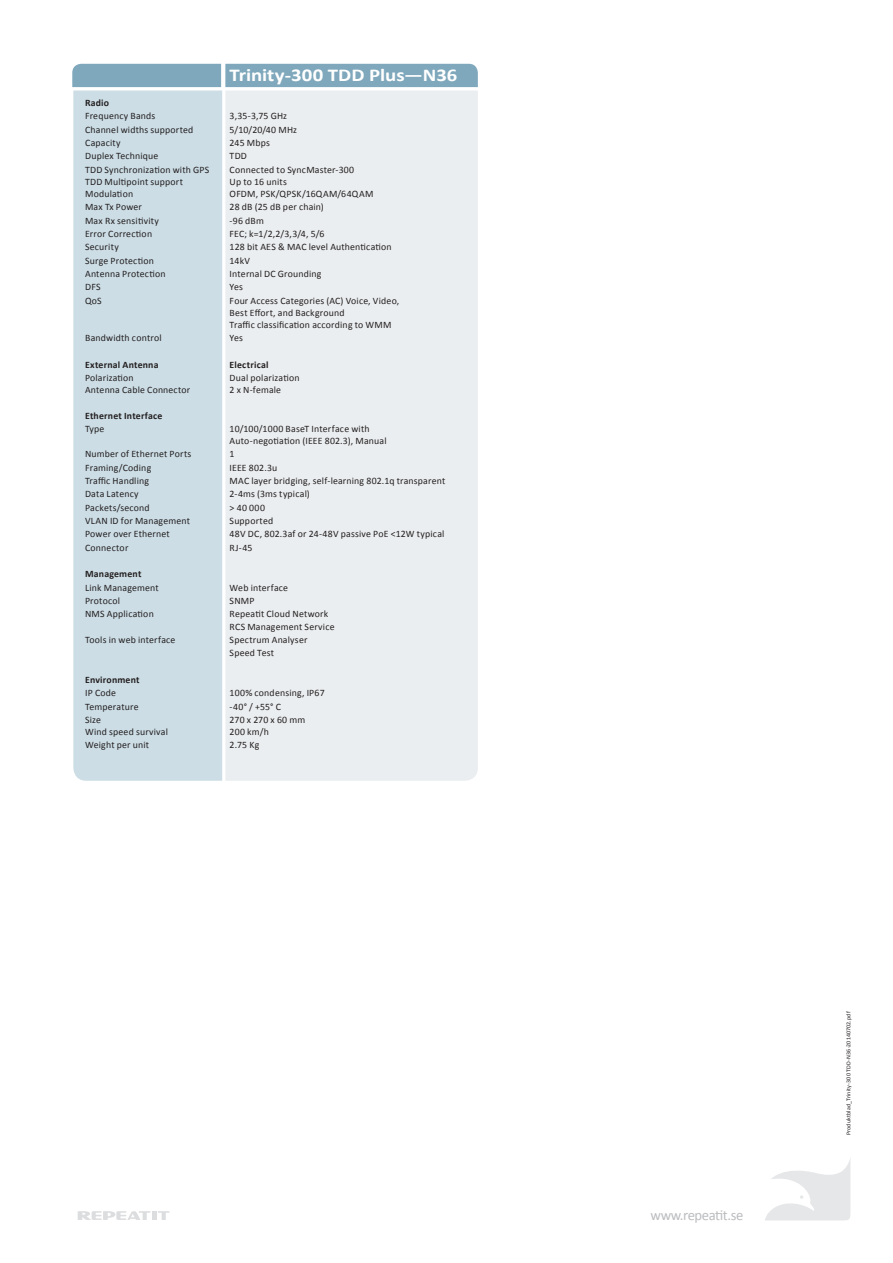
<style>
.page{position:relative;width:893px;height:1263px;background:#fff}
.page>*{position:absolute;margin:0;border:0;box-sizing:border-box;transform-origin:0 0}
.Repeatit-Rubrik2_grå{font:700 18.15px "Calibri";color:#fff;scale:1.15 1}
.t1{font:14.7px "Calibri";letter-spacing:-.03em;color:#bcbdc0}
.Repeatit-Bröd_tabell{font:9.75px/12px "Calibri";letter-spacing:.02em;color:#231f20}
.Repeatit-Bröd_tabell-2{font:700 9.75px "Calibri";letter-spacing:.02em;color:#231f20}
.Repeatit-Bröd{font:6px "Calibri";letter-spacing:.02em;color:#231f20}
.s1{font-size:18px}
</style>
<div class="page">
<svg style="left:765px;top:1160px;width:85px;height:60px"></svg>
<svg style="left:78px;top:1211px;width:91px;height:9px"></svg>
<div style="left:225px;top:91px;width:253px;height:690px;background:#ebeef0"></div>
<div style="left:73px;top:91px;width:149px;height:690px;background:#ccdde5"></div>
<div style="left:72px;top:64px;width:406px;height:23px;background:#7fa8bc"></div>
<p class="Repeatit-Rubrik2_grå" style="left:230px;top:64px;width:199px">Trinity-300 TDD Plus<span class="s1">—N36</span></p>
<p class="Repeatit-Bröd_tabell-2" style="left:85px;top:97px;width:26px">Radio</p>
<p class="Repeatit-Bröd_tabell" style="left:85px;top:110px;width:72px">Frequency Bands</p>
<p class="Repeatit-Bröd_tabell" style="left:230px;top:110px;width:59px">3,35-3,75 GHz</p>
<p class="Repeatit-Bröd_tabell" style="left:85px;top:124px;width:110px">Channel widths supported</p>
<p class="Repeatit-Bröd_tabell" style="left:230px;top:124px;width:69px">5/10/20/40 MHz</p>
<p class="Repeatit-Bröd_tabell" style="left:85px;top:137px;width:37px">Capacity</p>
<p class="Repeatit-Bröd_tabell" style="left:230px;top:137px;width:42px">245 Mbps</p>
<p class="Repeatit-Bröd_tabell" style="left:85px;top:150px;width:75px">Duplex Technique</p>
<p class="Repeatit-Bröd_tabell" style="left:230px;top:150px;width:19px">TDD</p>
<p class="Repeatit-Bröd_tabell" style="left:85px;top:164px;width:126px">TDD Synchronization with GPS</p>
<p class="Repeatit-Bröd_tabell" style="left:85px;top:176px;width:99px">TDD Multipoint support</p>
<p class="Repeatit-Bröd_tabell" style="left:85px;top:188px;width:50px">Modulation</p>
<p class="Repeatit-Bröd_tabell" style="left:230px;top:164px;width:126px">Connected to SyncMaster-300</p>
<p class="Repeatit-Bröd_tabell" style="left:230px;top:176px;width:59px">Up to 16 units</p>
<p class="Repeatit-Bröd_tabell" style="left:230px;top:188px;width:145px">OFDM, PSK/QPSK/16QAM/64QAM</p>
<p class="Repeatit-Bröd_tabell" style="left:85px;top:201px;width:58px">Max Tx Power</p>
<p class="Repeatit-Bröd_tabell" style="left:230px;top:201px;width:96px">28 dB (25 dB per chain)</p>
<p class="Repeatit-Bröd_tabell" style="left:85px;top:214px;width:75px">Max Rx sensitivity</p>
<p class="Repeatit-Bröd_tabell" style="left:230px;top:214px;width:36px">-96 dBm</p>
<p class="Repeatit-Bröd_tabell" style="left:85px;top:228px;width:69px">Error Correction</p>
<p class="Repeatit-Bröd_tabell" style="left:230px;top:228px;width:96px">FEC; k=1/2,2/3,3/4, 5/6</p>
<p class="Repeatit-Bröd_tabell" style="left:85px;top:241px;width:35px">Security</p>
<p class="Repeatit-Bröd_tabell" style="left:230px;top:241px;width:164px">128 bit AES &amp; MAC level Authentication</p>
<p class="Repeatit-Bröd_tabell" style="left:85px;top:254px;width:70px">Surge Protection</p>
<p class="Repeatit-Bröd_tabell" style="left:230px;top:254px;width:22px">14kV</p>
<p class="Repeatit-Bröd_tabell" style="left:85px;top:268px;width:82px">Antenna Protection</p>
<p class="Repeatit-Bröd_tabell" style="left:230px;top:268px;width:93px">Internal DC Grounding</p>
<p class="Repeatit-Bröd_tabell" style="left:85px;top:281px;width:17px">DFS</p>
<p class="Repeatit-Bröd_tabell" style="left:230px;top:281px;width:15px">Yes</p>
<p class="Repeatit-Bröd_tabell" style="left:85px;top:294px;width:18px">QoS</p>
<p class="Repeatit-Bröd_tabell" style="left:230px;top:294px;width:171px">Four Access Categories (AC) Voice, Video,<br>Best Effort, and Background<br>Traffic classification according to WMM</p>
<p class="Repeatit-Bröd_tabell" style="left:85px;top:332px;width:78px">Bandwidth control</p>
<p class="Repeatit-Bröd_tabell" style="left:230px;top:332px;width:15px">Yes</p>
<p class="Repeatit-Bröd_tabell-2" style="left:85px;top:358px;width:75px">External Antenna</p>
<p class="Repeatit-Bröd_tabell-2" style="left:230px;top:358px;width:40px">Electrical</p>
<p class="Repeatit-Bröd_tabell" style="left:85px;top:372px;width:50px">Polarization</p>
<p class="Repeatit-Bröd_tabell" style="left:85px;top:384px;width:107px">Antenna Cable Connector</p>
<p class="Repeatit-Bröd_tabell" style="left:230px;top:372px;width:71px">Dual polarization</p>
<p class="Repeatit-Bröd_tabell" style="left:230px;top:384px;width:53px">2 x N-female</p>
<p class="Repeatit-Bröd_tabell-2" style="left:85px;top:409px;width:79px">Ethernet Interface</p>
<p class="Repeatit-Bröd_tabell" style="left:85px;top:423px;width:21px">Type</p>
<p class="Repeatit-Bröd_tabell" style="left:230px;top:423px;width:158px">10/100/1000 BaseT Interface with<br>Auto-negotiation (IEEE 802.3), Manual</p>
<p class="Repeatit-Bröd_tabell" style="left:85px;top:448px;width:108px">Number of Ethernet Ports</p>
<p class="Repeatit-Bröd_tabell" style="left:230px;top:448px;width:6px">1</p>
<p class="Repeatit-Bröd_tabell" style="left:85px;top:461px;width:68px">Framing/Coding</p>
<p class="Repeatit-Bröd_tabell" style="left:230px;top:461px;width:49px">IEEE 802.3u</p>
<p class="Repeatit-Bröd_tabell" style="left:85px;top:475px;width:65px">Traffic Handling</p>
<p class="Repeatit-Bröd_tabell" style="left:230px;top:475px;width:217px">MAC layer bridging, self-learning 802.1q transparent</p>
<p class="Repeatit-Bröd_tabell" style="left:85px;top:488px;width:55px">Data Latency</p>
<p class="Repeatit-Bröd_tabell" style="left:230px;top:488px;width:82px">2-4ms (3ms typical)</p>
<p class="Repeatit-Bröd_tabell" style="left:85px;top:501px;width:66px">Packets/second</p>
<p class="Repeatit-Bröd_tabell" style="left:230px;top:501px;width:37px">&gt; 40 000</p>
<p class="Repeatit-Bröd_tabell" style="left:85px;top:515px;width:106px">VLAN ID for Management</p>
<p class="Repeatit-Bröd_tabell" style="left:230px;top:515px;width:45px">Supported</p>
<p class="Repeatit-Bröd_tabell" style="left:85px;top:528px;width:86px">Power over Ethernet</p>
<p class="Repeatit-Bröd_tabell" style="left:230px;top:528px;width:216px">48V DC, 802.3af or 24-48V passive PoE &lt;12W typical</p>
<p class="Repeatit-Bröd_tabell" style="left:85px;top:541px;width:45px">Connector</p>
<p class="Repeatit-Bröd_tabell" style="left:230px;top:541px;width:24px">RJ-45</p>
<p class="Repeatit-Bröd_tabell-2" style="left:85px;top:568px;width:58px">Management</p>
<p class="Repeatit-Bröd_tabell" style="left:85px;top:582px;width:75px">Link Management</p>
<p class="Repeatit-Bröd_tabell" style="left:230px;top:582px;width:60px">Web interface</p>
<p class="Repeatit-Bröd_tabell" style="left:85px;top:595px;width:36px">Protocol</p>
<p class="Repeatit-Bröd_tabell" style="left:230px;top:595px;width:26px">SNMP</p>
<p class="Repeatit-Bröd_tabell" style="left:85px;top:608px;width:70px">NMS Application</p>
<p class="Repeatit-Bröd_tabell" style="left:230px;top:608px;width:106px">Repeatit Cloud Network<br>RCS Management Service</p>
<p class="Repeatit-Bröd_tabell" style="left:85px;top:634px;width:92px">Tools in web interface</p>
<p class="Repeatit-Bröd_tabell" style="left:230px;top:634px;width:79px">Spectrum Analyser</p>
<p class="Repeatit-Bröd_tabell" style="left:230px;top:647px;width:46px">Speed Test</p>
<p class="Repeatit-Bröd_tabell-2" style="left:85px;top:673px;width:56px">Environment</p>
<p class="Repeatit-Bröd_tabell" style="left:85px;top:687px;width:33px">IP Code</p>
<p class="Repeatit-Bröd_tabell" style="left:230px;top:687px;width:96px">100% condensing, IP67</p>
<p class="Repeatit-Bröd_tabell" style="left:85px;top:700px;width:55px">Temperature</p>
<p class="Repeatit-Bröd_tabell" style="left:230px;top:700px;width:53px">-40° / +55° C</p>
<p class="Repeatit-Bröd_tabell" style="left:85px;top:714px;width:17px">Size</p>
<p class="Repeatit-Bröd_tabell" style="left:85px;top:726px;width:84px">Wind speed survival</p>
<p class="Repeatit-Bröd_tabell" style="left:230px;top:714px;width:77px">270 x 270 x 60 mm</p>
<p class="Repeatit-Bröd_tabell" style="left:230px;top:726px;width:41px">200 km/h</p>
<p class="Repeatit-Bröd_tabell" style="left:85px;top:739px;width:66px">Weight per unit</p>
<p class="Repeatit-Bröd_tabell" style="left:230px;top:739px;width:31px">2.75 Kg</p>
<h2 class="t1" style="left:651px;top:1206px;width:94px">www.repeatit.se</h2>
<p class="Repeatit-Bröd" style="left:845px;top:1135px;width:125px;rotate:-90deg">Produktblad_Trinity-300 TDD-N36-20140702.pdf</p>
</div>
